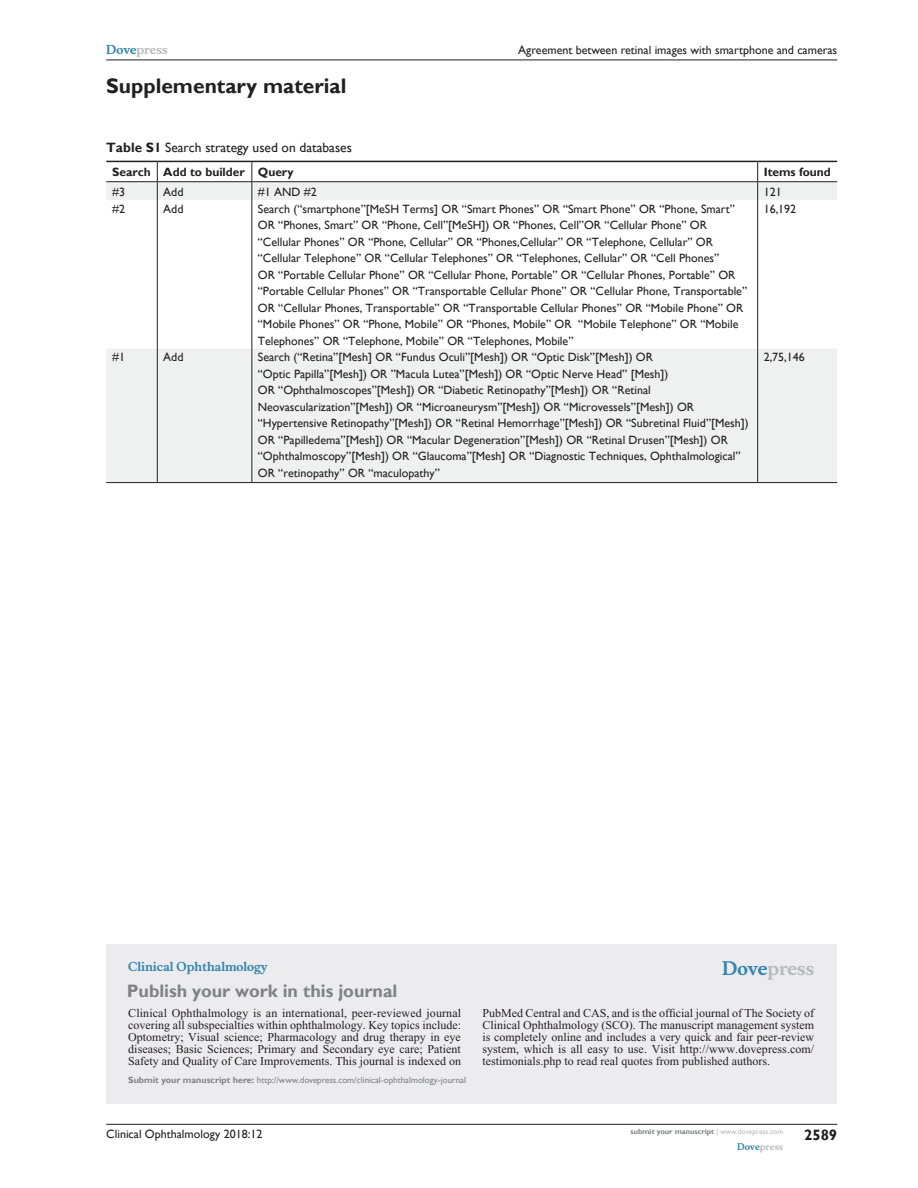
<style>
.page{position:relative;width:918px;height:1188px;background:#fff}
.page>*{position:absolute;margin:0;border:0;box-sizing:border-box;transform-origin:0 0}
.t1{font:700 21px "Gill Sans";color:#231f20}
.t2{font:700 18px "Gill Sans";color:#808285}
.t3{font:700 18px "Musee";color:#b8b9bc}
.t4{font:700 15px "Gill Sans";color:#231f20}
.TN_TT{font:13.5px "Gill Sans";color:#231f20}
.TB{font:12px/16.5px "Gill Sans";color:#231f20}
.t5{font:12px/12px "Times New Roman";color:#231f20;text-align:justify}
.TCH{font:700 12px "Gill Sans";color:#231f20}
.t6{font:700 12px "Musee";color:#3485ae}
.t7{font:700 12px "Musee";color:#b8b9bc}
.t8{font:9px "Gill Sans";color:#808285}
.t9{font:700 9px "Musee";color:#b8b9bc}
.t10{font:700 7.5px "Gill Sans";color:#808285}
.s1{color:#3485ae}
.s2{font-weight:700}
.s3{font-weight:400;color:#b8b9bc}
</style>
<div class="page">
<div style="left:106px;top:944px;width:731px;height:159px;background:#ececee"></div>
<hr style="left:106px;top:1124px;width:731px;height:1px;background:#231f20">
<hr style="left:106px;top:60px;width:731px;height:1px;background:#231f20">
<svg style="left:106px;top:182px;width:731px;height:300px;fill:#eff0f0"></svg>
<svg style="left:157px;top:162px;width:1px;height:38px"></svg>
<svg style="left:251px;top:162px;width:1px;height:38px"></svg>
<svg style="left:757px;top:162px;width:1px;height:38px"></svg>
<hr style="left:157px;top:200px;width:1px;height:149px;background:#231f20">
<hr style="left:251px;top:200px;width:1px;height:149px;background:#231f20">
<hr style="left:757px;top:200px;width:1px;height:149px;background:#231f20">
<hr style="left:157px;top:349px;width:1px;height:133px;background:#231f20">
<hr style="left:251px;top:349px;width:1px;height:133px;background:#231f20">
<hr style="left:757px;top:349px;width:1px;height:133px;background:#231f20">
<hr style="left:106px;top:161px;width:51px;height:1px;background:#231f20">
<hr style="left:157px;top:161px;width:95px;height:1px;background:#231f20">
<hr style="left:252px;top:161px;width:506px;height:1px;background:#231f20">
<hr style="left:758px;top:161px;width:79px;height:1px;background:#231f20">
<hr style="left:106px;top:181px;width:51px;height:1px;background:#231f20">
<hr style="left:157px;top:181px;width:95px;height:1px;background:#231f20">
<hr style="left:252px;top:181px;width:506px;height:1px;background:#231f20">
<hr style="left:758px;top:181px;width:79px;height:1px;background:#231f20">
<hr style="left:106px;top:482px;width:51px;height:1px;background:#231f20">
<hr style="left:157px;top:482px;width:95px;height:1px;background:#231f20">
<hr style="left:252px;top:482px;width:506px;height:1px;background:#231f20">
<hr style="left:758px;top:482px;width:79px;height:1px;background:#231f20">
<p class="t7" style="left:106px;top:43px;width:63px"><span class="s1">Dove</span>press</p>
<h1 class="t1" style="left:106px;top:73px;width:242px">Supplementary material</h1>
<p class="TB" style="left:518px;top:42px;width:320px">Agreement between retinal images with smartphone and cameras</p>
<p class="TN_TT" style="left:106px;top:140px;width:247px"><span class="s2">Table S1</span> Search strategy used on databases</p>
<p class="TCH" style="left:112px;top:164px;width:40px">Search</p>
<p class="TCH" style="left:163px;top:164px;width:83px">Add to builder</p>
<p class="TCH" style="left:258px;top:164px;width:37px">Query</p>
<p class="TCH" style="left:764px;top:164px;width:69px">Items found</p>
<p class="TB" style="left:112px;top:184px;width:15px">#3</p>
<p class="TB" style="left:163px;top:184px;width:22px">Add</p>
<p class="TB" style="left:258px;top:184px;width:61px">#1 AND #2</p>
<p class="TB" style="left:764px;top:184px;width:20px">121</p>
<p class="TB" style="left:112px;top:200px;width:15px">#2</p>
<p class="TB" style="left:163px;top:200px;width:22px">Add</p>
<p class="TB" style="left:258px;top:200px;width:491px">Search (“smartphone”[MeSH Terms] OR “Smart Phones” OR “Smart Phone” OR “Phone, Smart” OR “Phones, Smart” OR “Phone, Cell”[MeSH]) OR “Phones, Cell”OR “Cellular Phone” OR “Cellular Phones” OR “Phone, Cellular” OR “Phones,Cellular” OR “Telephone, Cellular” OR “Cellular Telephone” OR “Cellular Telephones” OR “Telephones, Cellular” OR “Cell Phones”<br>OR “Portable Cellular Phone” OR “Cellular Phone, Portable” OR “Cellular Phones, Portable” OR “Portable Cellular Phones” OR “Transportable Cellular Phone” OR “Cellular Phone, Transportable” OR “Cellular Phones, Transportable” OR “Transportable Cellular Phones” OR “Mobile Phone” OR “Mobile Phones” OR “Phone, Mobile” OR “Phones, Mobile” OR “Mobile Telephone” OR “Mobile Telephones” OR “Telephone, Mobile” OR “Telephones, Mobile”</p>
<p class="TB" style="left:764px;top:200px;width:34px">16,192</p>
<p class="TB" style="left:112px;top:349px;width:15px">#1</p>
<p class="TB" style="left:163px;top:349px;width:22px">Add</p>
<p class="TB" style="left:258px;top:349px;width:492px">Search (“Retina”[Mesh] OR “Fundus Oculi”[Mesh]) OR “Optic Disk”[Mesh]) OR<br>“Optic Papilla”[Mesh]) OR ”Macula Lutea”[Mesh]) OR “Optic Nerve Head” [Mesh])<br>OR “Ophthalmoscopes”[Mesh]) OR “Diabetic Retinopathy”[Mesh]) OR “Retinal Neovascularization”[Mesh]) OR “Microaneurysm”[Mesh]) OR “Microvessels”[Mesh]) OR “Hypertensive Retinopathy”[Mesh]) OR “Retinal Hemorrhage”[Mesh]) OR “Subretinal Fluid”[Mesh])<br>OR “Papilledema”[Mesh]) OR “Macular Degeneration”[Mesh]) OR “Retinal Drusen”[Mesh]) OR “Ophthalmoscopy”[Mesh]) OR “Glaucoma”[Mesh] OR “Diagnostic Techniques, Ophthalmological” OR “retinopathy” OR “maculopathy”</p>
<p class="TB" style="left:764px;top:349px;width:43px">2,75,146</p>
<p class="t6" style="left:128px;top:959px;width:141px">Clinical Ophthalmology</p>
<h2 class="t2" style="left:127px;top:980px;width:272px">Publish your work in this journal</h2>
<h2 class="t3" style="left:722px;top:958px;width:94px"><span class="s1">Dove</span>press</h2>
<p class="t5" style="left:128px;top:1007px;width:334px">Clinical Ophthalmology is an international, peer-reviewed journal covering all subspecialties within ophthalmology. Key topics include:<br>Optometry; Visual science; Pharmacology and drug therapy in eye diseases; Basic Sciences; Primary and Secondary eye care; Patient Safety and Quality of Care Improvements. This journal is indexed on</p>
<p class="t5" style="left:482px;top:1007px;width:333px">PubMed Central and CAS, and is the official journal of The Society of Clinical Ophthalmology (SCO). The manuscript management system is completely online and includes a very quick and fair peer-review system, which is all easy to use. Visit http://www.dovepress.com/ testimonials.php to read real quotes from published authors.</p>
<p class="t8" style="left:128px;top:1075px;width:339px"><span class="s2">Submit your manuscript here:</span> http://www.dovepress.com/clinical-ophthalmology-journal</p>
<p class="TB" style="left:106px;top:1126px;width:158px">Clinical Ophthalmology 2018:12</p>
<p class="t10" style="left:631px;top:1127px;width:154px">submit your manuscript <span class="s3">| www.dovepress.com</span></p>
<p class="t9" style="left:737px;top:1141px;width:48px"><span class="s1">Dove</span>press</p>
<p class="t4" style="left:804px;top:1126px;width:35px">2589</p>
</div>
